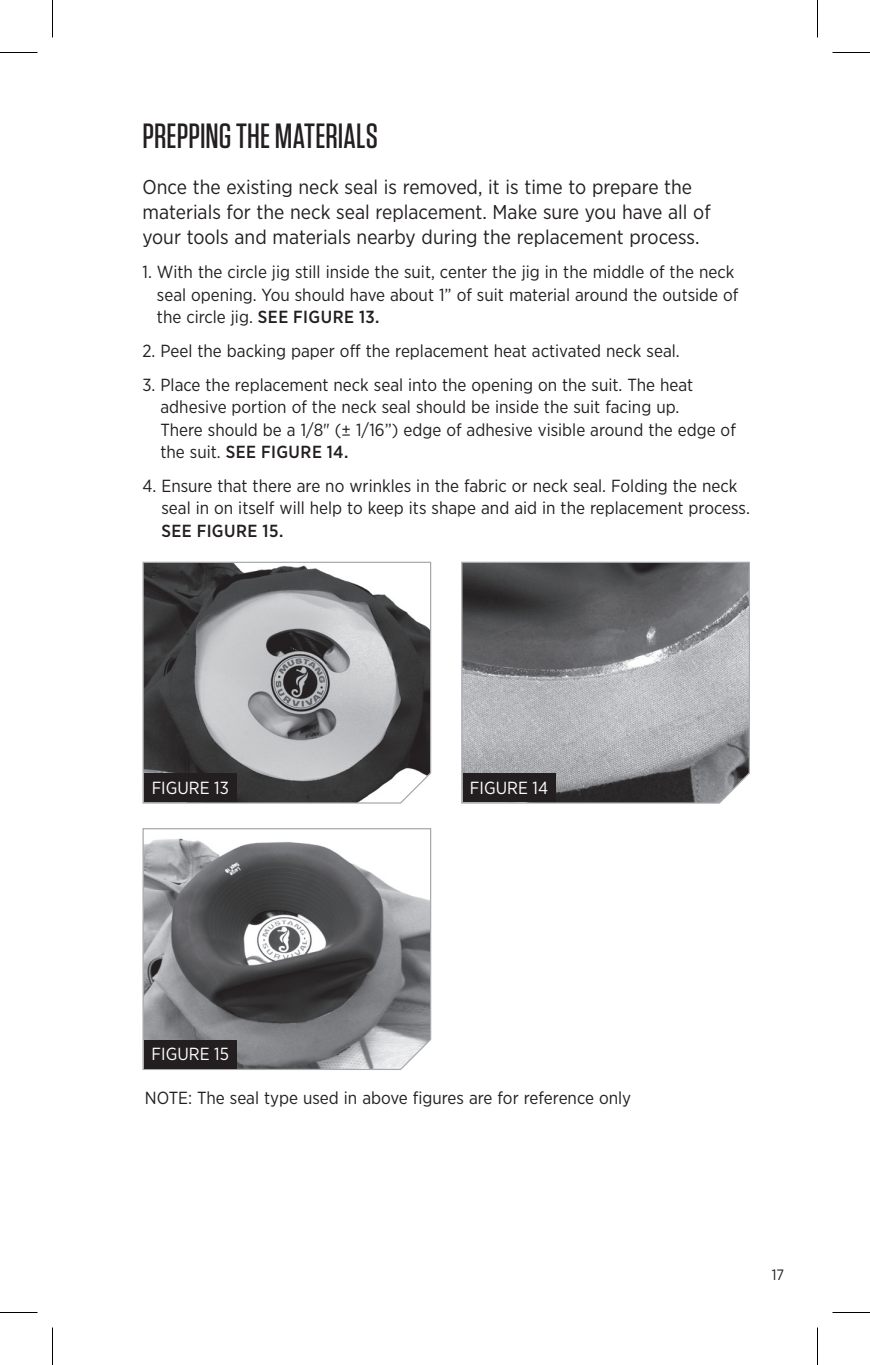
<style>
.page{position:relative;width:870px;height:1365px;background:#fff}
.page>*{position:absolute;margin:0;border:0;box-sizing:border-box;transform-origin:0 0}
.t1{font:500 35px "Tungsten";color:#231f20}
.t2{font:20px/25px "Gotham Narrow";color:#231f20}
.t3{font:17.5px/22.5px "Gotham Narrow";color:#231f20}
.t4{font:17.5px "Gotham Narrow";color:#fff}
.t5{font:500 17.5px "Gotham Narrow";letter-spacing:.025em;color:#231f20}
.t6{font:15px "Gotham Narrow";color:#231f20}
.s1{font-weight:500}
</style>
<div class="page">
<svg style="left:142px;top:828px;width:290px;height:242px;background:#858588"></svg>
<div style="left:144px;top:1040px;width:93px;height:29px;background:#231f20"></div>
<svg style="left:461px;top:561px;width:289px;height:243px;background:#89898c"></svg>
<div style="left:463px;top:774px;width:92px;height:28px;background:#231f20"></div>
<svg style="left:142px;top:561px;width:290px;height:243px;background:#838385"></svg>
<div style="left:144px;top:774px;width:93px;height:28px;background:#231f20"></div>
<hr style="left:0;top:52px;width:38px;height:1px;background:#000">
<hr style="left:832px;top:52px;width:38px;height:1px;background:#000">
<hr style="left:0;top:1312px;width:38px;height:1px;background:#000">
<hr style="left:832px;top:1312px;width:38px;height:1px;background:#000">
<hr style="left:52px;top:0;width:1px;height:38px;background:#000">
<hr style="left:52px;top:1328px;width:1px;height:37px;background:#000">
<hr style="left:817px;top:0;width:1px;height:38px;background:#000">
<hr style="left:817px;top:1328px;width:1px;height:37px;background:#000">
<h1 class="t1" style="left:142px;top:118px;width:237px">PREPPING THE MATERIALS</h1>
<p class="t2" style="left:142px;top:174px;width:570px">Once the existing neck seal is removed, it is time to prepare the materials for the neck seal replacement. Make sure you have all of your tools and materials nearby during the replacement process.</p>
<p class="t3" style="left:157px;top:260px;width:583px;text-indent:-14px">1. With the circle jig still inside the suit, center the jig in the middle of the neck seal opening. You should have about 1” of suit material around the outside of the circle jig. <span class="s1">SEE FIGURE 13.</span></p>
<p class="t3" style="left:142px;top:339px;width:539px">2. Peel the backing paper off the replacement heat activated neck seal.</p>
<p class="t3" style="left:161px;top:373px;width:577px;text-indent:-18px">3. Place the replacement neck seal into the opening on the suit. The heat adhesive portion of the neck seal should be inside the suit facing up.<br>There should be a 1/8" (± 1/16”) edge of adhesive visible around the edge of the suit. <span class="s1">SEE FIGURE 14.</span></p>
<p class="t3" style="left:161px;top:474px;width:590px;text-indent:-19px">4. Ensure that there are no wrinkles in the fabric or neck seal. Folding the neck seal in on itself will help to keep its shape and aid in the replacement process.</p>
<p class="t5" style="left:161px;top:520px;width:123px">SEE FIGURE 15.</p>
<p class="t4" style="left:152px;top:777px;width:79px">FIGURE 13</p>
<p class="t4" style="left:470px;top:777px;width:80px">FIGURE 14</p>
<p class="t4" style="left:152px;top:1043px;width:79px">FIGURE 15</p>
<p class="t3" style="left:145px;top:1086px;width:488px">NOTE: The seal type used in above figures are for reference only</p>
<p class="t6" style="left:772px;top:1266px;width:14px">17</p>
</div>
